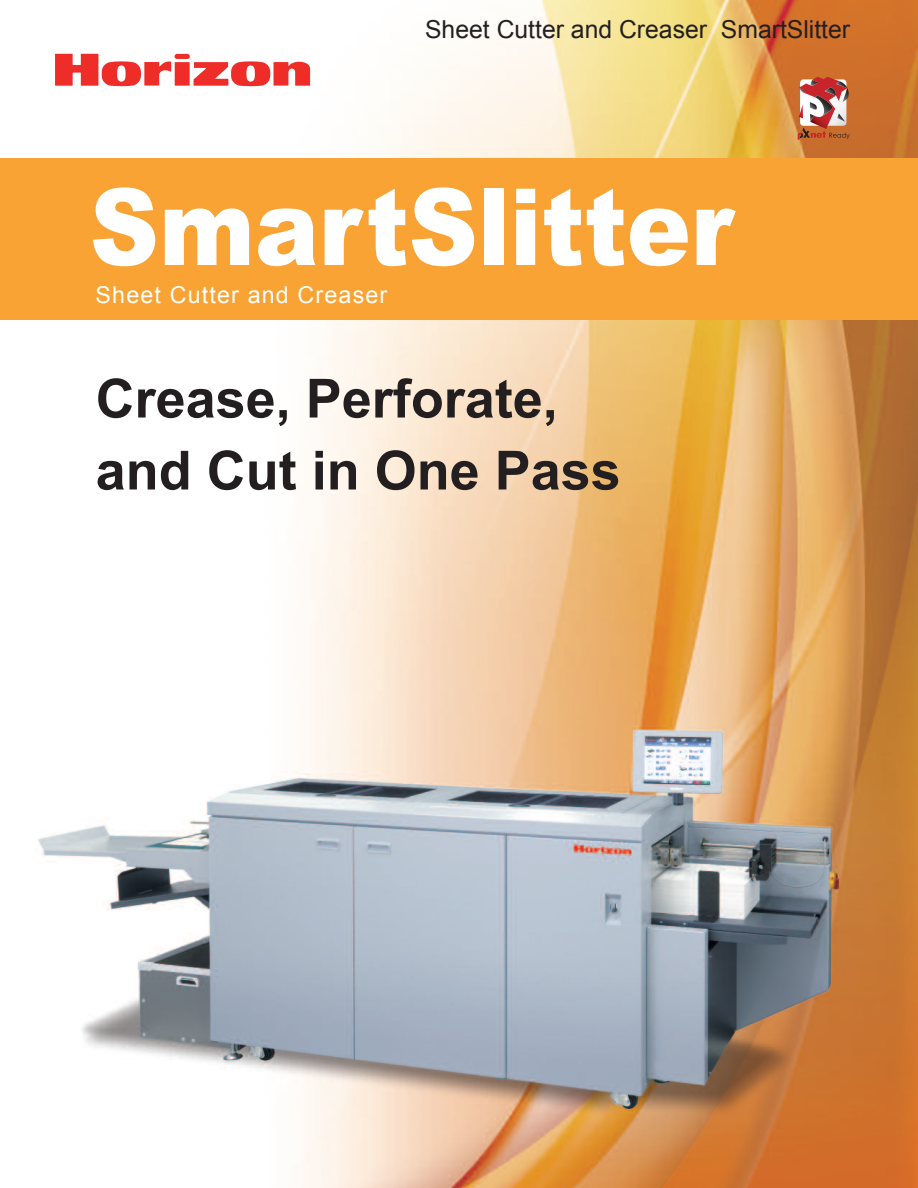
<style>
.page{position:relative;width:918px;height:1188px;background:#fff}
.page>*{position:absolute;margin:0;border:0;box-sizing:border-box;transform-origin:0 0}
.t1{font:900 106.5px "Arial";color:#fff;scale:.9 1}
.t2{font:700 54px/72px "Arial";color:#231f20}
.t3{font:24.75px "Arial";color:#231f20}
.t4{font:23.25px "Arial";letter-spacing:.05em;color:#fff}
</style>
<div class="page">
<img style="left:0;top:0;width:917px;height:1188px">
<div style="left:0;top:158px;width:918px;height:161px;background:#f9a335"></div>
<div style="left:174px;top:54px;width:16px;height:5px;background:#ee2d28;border-radius:2px"></div>
<div style="left:175px;top:62px;width:15px;height:24px;background:#ee2d28"></div>
<svg style="left:55px;top:54px;width:116px;height:32px"></svg>
<svg style="left:194px;top:61px;width:116px;height:25px"></svg>
<svg style="left:798px;top:77px;width:52px;height:63px"></svg>
<hr style="left:917px;top:0;width:1px;height:1188px;background:#fff">
<p class="t3" style="left:425px;top:16px;width:427px">Sheet Cutter and Creaser SmartSlitter</p>
<h1 class="t1" style="left:90px;top:148px;width:717px">SmartSlitter</h1>
<p class="t4" style="left:96px;top:282px;width:293px">Sheet Cutter and Creaser</p>
<h2 class="t2" style="left:96px;top:363px;width:527px">Crease, Perforate, and Cut in One Pass</h2>
</div>
